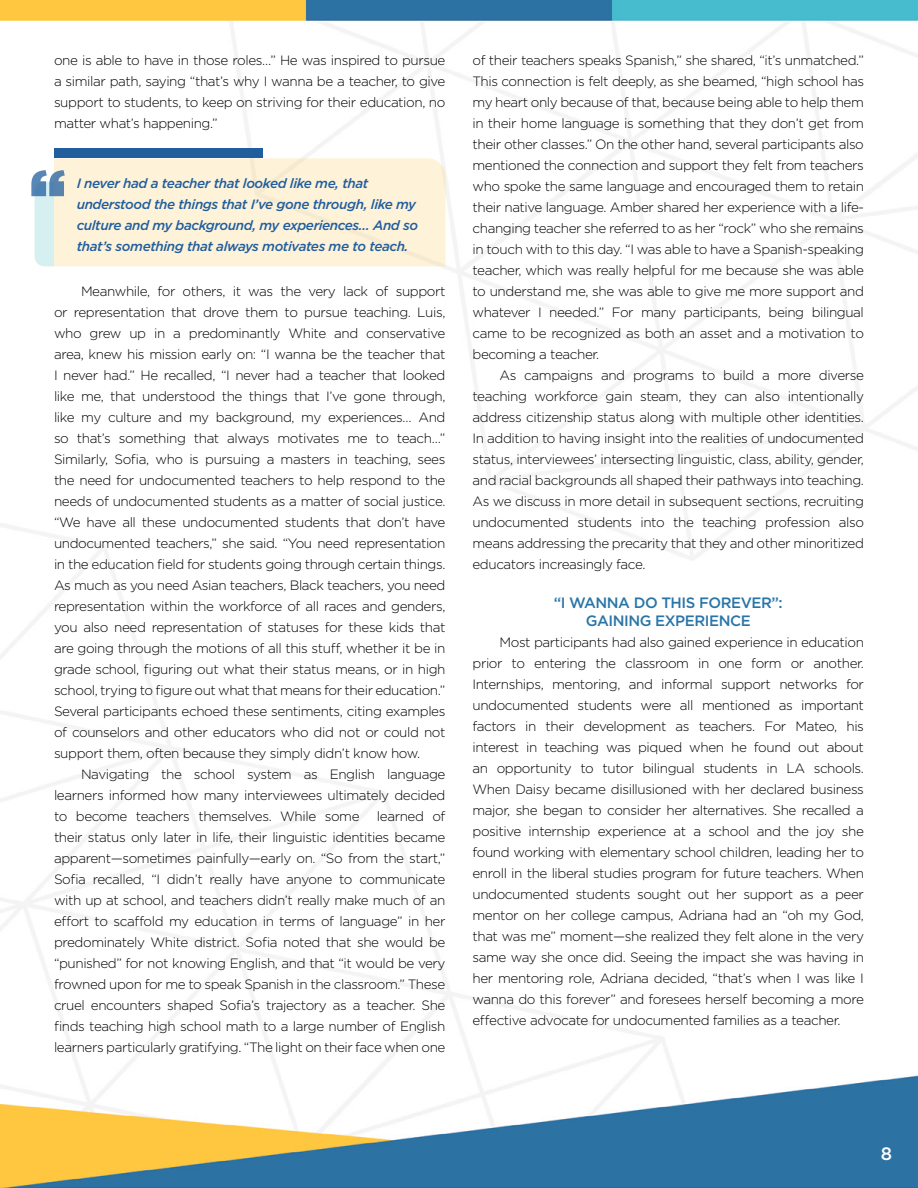
<style>
.page{position:relative;width:918px;height:1188px;background:#fff}
.page>*{position:absolute;margin:0;border:0;box-sizing:border-box;transform-origin:0 0}
.t1{font:500 18px "Gotham";color:#fff}
.Body_Subheadlines{font:500 15px/18px "Gotham";letter-spacing:-.03em;color:#2975a8;text-align:center}
.Body{font:300 13.5px/21px "Gotham";letter-spacing:-.03em;color:#000;text-align:justify}
.Quote_Text{font:italic 500 13.5px/21px "Gotham";letter-spacing:-.03em;color:#215e9e}
</style>
<div class="page">
<img style="left:0;top:0;width:918px;height:1188px">
<div style="left:54px;top:149px;width:208px;height:9px;background:#215e9e"></div>
<svg style="left:31px;top:158px;width:415px;height:108px"></svg>
<p class="Body" style="left:54px;top:49px;width:393px">one is able to have in those roles…” He was inspired to pursue a similar path, saying “that’s why I wanna be a teacher, to give support to students, to keep on striving for their education, no matter what’s happening.”</p>
<p class="Quote_Text" style="left:77px;top:172px;width:343px">I never had a teacher that looked like me, that understood the things that I’ve gone through, like my culture and my background, my experiences… And so that’s something that always motivates me to teach.</p>
<p class="Body" style="left:54px;top:280px;width:393px;text-indent:27px">Meanwhile, for others, it was the very lack of support or representation that drove them to pursue teaching. Luis, who grew up in a predominantly White and conservative area, knew his mission early on: “I wanna be the teacher that I never had.” He recalled, “I never had a teacher that looked like me, that understood the things that I’ve gone through, like my culture and my background, my experiences… And so that’s something that always motivates me to teach…” Similarly, Sofia, who is pursuing a masters in teaching, sees the need for undocumented teachers to help respond to the needs of undocumented students as a matter of social justice. “We have all these undocumented students that don’t have undocumented teachers,” she said. “You need representation in the education field for students going through certain things.<br>As much as you need Asian teachers, Black teachers, you need representation within the workforce of all races and genders, you also need representation of statuses for these kids that are going through the motions of all this stuff, whether it be in grade school, figuring out what their status means, or in high school, trying to figure out what that means for their education.” Several participants echoed these sentiments, citing examples of counselors and other educators who did not or could not support them, often because they simply didn’t know how.</p>
<p class="Body" style="left:54px;top:763px;width:393px;text-indent:27px">Navigating the school system as English language learners informed how many interviewees ultimately decided to become teachers themselves. While some</p>
<p class="Body" style="left:54px;top:805px;width:393px;text-indent:323px">learned of their status only later in life, their linguistic identities became apparent—sometimes painfully—early on. “So from the start,” Sofia recalled, “I didn’t really have anyone to communicate with up at school, and teachers didn’t really make much of an effort to scaffold my education in terms of language” in her predominately White district. Sofia noted that she would be “punished” for not knowing English, and that “it would be very frowned upon for me to speak Spanish in the classroom.” These cruel encounters shaped Sofia’s trajectory as a teacher. She finds teaching high school math to a large number of English learners particularly gratifying. “The light on their face when one</p>
<p class="Body" style="left:472px;top:49px;width:393px">of their teachers speaks Spanish,” she shared, “it’s unmatched.” This connection is felt deeply, as she beamed, “high school has my heart only because of that, because being able to help them in their home language is something that they don’t get from their other classes.” On the other hand, several participants also mentioned the connection and support they felt from teachers who spoke the same language and encouraged them to retain their native language. Amber shared her experience with a life&shy;changing teacher she referred to as her “rock” who she remains in touch with to this day. “I was able to have a Spanish-speaking teacher, which was really helpful for me because she was able to understand me, she was able to give me more support and whatever I needed.” For many participants, being bilingual came to be recognized as both an asset and a motivation to becoming a teacher.</p>
<p class="Body" style="left:472px;top:364px;width:393px;text-indent:27px">As campaigns and programs to build a more diverse teaching workforce gain steam, they can also intentionally address citizenship status along with multiple other identities.<br>In addition to having insight into the realities of undocumented status, interviewees’ intersecting linguistic, class, ability, gender, and racial backgrounds all shaped their pathways into teaching.<br>As we discuss in more detail in subsequent sections, recruiting undocumented students into the teaching profession also means addressing the precarity that they and other minoritized educators increasingly face.</p>
<p class="Body_Subheadlines" style="left:554px;top:593px;width:231px">“I WANNA DO THIS FOREVER”:<br>GAINING EXPERIENCE</p>
<p class="Body" style="left:472px;top:631px;width:393px;text-indent:27px">Most participants had also gained experience in education prior to entering the classroom in one form or another.<br>Internships, mentoring, and informal support networks for undocumented students were all mentioned as important factors in their development as teachers. For Mateo, his interest in teaching was piqued when he found out about an opportunity to tutor bilingual students in LA schools.<br>When Daisy became disillusioned with her declared business major, she began to consider her alternatives. She recalled a positive internship experience at a school and the joy she found working with elementary school children, leading her to enroll in the liberal studies program for future teachers. When undocumented students sought out her support as a peer mentor on her college campus, Adriana had an “oh my God, that was me” moment—she realized they felt alone in the very same way she once did. Seeing the impact she was having in her mentoring role, Adriana decided, “that’s when I was like I wanna do this forever” and foresees herself becoming a more effective advocate for undocumented families as a teacher.</p>
<h1 class="t1" style="left:881px;top:1142px;width:13px">8</h1>
</div>
